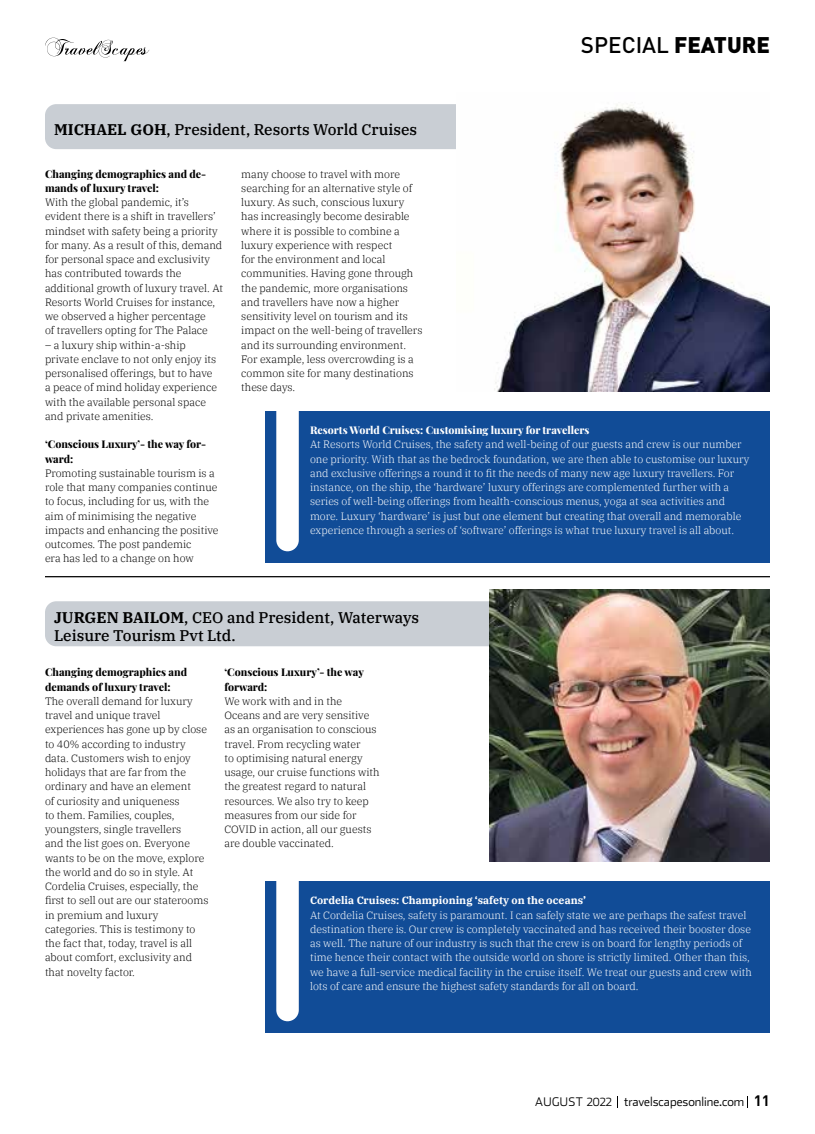
<style>
.page{position:relative;width:815px;height:1134px;background:#fff}
.page>*{position:absolute;margin:0;border:0;box-sizing:border-box;transform-origin:0 0}
.t1{font:500 22.38px "DIN Pro";color:#000}
.t2{font:500 15.38px/18.5px "IBM Plex Serif";color:#000}
.t3{font:300 12.5px "Stainless";color:#000}
.t4{font:300 10.62px/14.2px "IBM Plex Serif";color:#000}
.t5{font:300 10.62px/14.2px "IBM Plex Serif";color:#fff}
.t6{font:800 10.62px/14.2px "Playfair Display";color:#000}
.t7{font:800 10.62px "Playfair Display";color:#fff}
.t8{font:700 10.62px "IBM Plex Serif";color:#fff}
.s1{font-weight:700}
.s2{font-weight:900}
.s3{font-size:11.88px}
.s4{font-size:11.25px}
.s5{font-family:"DIN";font-weight:700;font-size:15px}
</style>
<div class="page">
<svg style="left:747px;top:1096px;width:1px;height:12px"></svg>
<svg style="left:45px;top:38px;width:104px;height:24px"></svg>
<div style="left:45px;top:104px;width:494px;height:45px;background:#c9ced4;border-radius:11px"></div>
<div style="left:45px;top:601px;width:494px;height:45px;background:#c9ced4;border-radius:11px"></div>
<img style="left:456px;top:104px;width:314px;height:287px">
<img style="left:489px;top:589px;width:281px;height:273px">
<hr style="left:45px;top:576px;width:725px;height:1px;background:#000">
<div style="left:265px;top:411px;width:505px;height:151px;background:#114c97"></div>
<div style="left:265px;top:881px;width:505px;height:151px;background:#114c97"></div>
<svg style="left:276px;top:411px;width:23px;height:140px;background:#f6f8fb"></svg>
<svg style="left:276px;top:881px;width:23px;height:140px;background:#f6f8fb"></svg>
<h2 class="t2" style="left:54px;top:119px;width:365px"><span class="s1">MICHAEL GOH</span>, President, Resorts World Cruises</h2>
<h1 class="t1" style="left:581px;top:26px;width:191px">SPECIAL <span class="s2">FEATURE</span></h1>
<p class="t6" style="left:45px;top:166px;width:163px">Changing demographics and de&shy;mands of luxury travel:</p>
<p class="t4" style="left:45px;top:194px;width:180px">With the global pandemic, it’s evident there is a shift in travellers’ mindset with safety being a priority for many. As a result of this, demand for personal space and exclusivity has contributed towards the additional growth of luxury travel. At Resorts World Cruises for instance, we observed a higher percentage<br>of travellers opting for The Palace</p>
<p class="t4" style="left:45px;top:337px;width:174px">– a luxury ship within-a-ship private enclave to not only enjoy its personalised offerings, but to have a peace of mind holiday experience with the available personal space and private amenities.</p>
<p class="t6" style="left:45px;top:436px;width:163px">‘Conscious Luxury’- the way for&shy;ward:</p>
<p class="t4" style="left:45px;top:465px;width:175px">Promoting sustainable tourism is a role that many companies continue to focus, including for us, with the aim of minimising the negative impacts and enhancing the positive outcomes. The post pandemic<br>era has led to a change on how</p>
<p class="t4" style="left:241px;top:166px;width:183px">many choose to travel with more searching for an alternative style of luxury. As such, conscious luxury has increasingly become desirable where it is possible to combine a luxury experience with respect<br>for the environment and local communities. Having gone through the pandemic, more organisations and travellers have now a higher sensitivity level on tourism and its impact on the well-being of travellers and its surrounding environment.<br>For example, less overcrowding is a common site for many destinations these days.</p>
<p class="t7" style="left:310px;top:422px;width:281px">Resorts World Cruises: Customising luxury for travellers</p>
<p class="t5" style="left:310px;top:437px;width:441px">At Resorts World Cruises, the safety and well-being of our guests and crew is our number one priority. With that as the bedrock foundation, we are then able to customise our luxury and exclusive offerings a round it to fit the needs of many new age luxury travellers. For instance, on the ship, the ‘hardware’ luxury offerings are complemented further with a series of well-being offerings from health-conscious menus, yoga at sea activities and more. Luxury ‘hardware’ is just but one element but creating that overall and memorable experience through a series of ‘software’ offerings is what true luxury travel is all about.</p>
<h2 class="t2" style="left:54px;top:607px;width:367px"><span class="s1">JURGEN BAILOM</span>, CEO and President, Waterways<br>Leisure Tourism Pvt Ltd.</h2>
<p class="t6" style="left:45px;top:664px;width:144px">Changing demographics and demands of luxury travel:</p>
<p class="t4" style="left:45px;top:693px;width:165px">The overall demand for luxury travel and unique travel experiences has gone up by close to 40% according to industry data. Customers wish to enjoy holidays that are far from the ordinary and have an element<br>of curiosity and uniqueness<br>to them. Families, couples, youngsters, single travellers<br>and the list goes on. Everyone wants to be on the move, explore the world and do so in style. At<br>Cordelia Cruises, especially, the first to sell out are our staterooms in premium and luxury categories. This is testimony to the fact that, today, travel is all about comfort, exclusivity and that novelty factor.</p>
<p class="t6" style="left:224px;top:664px;width:141px">‘Conscious Luxury’- the way forward:</p>
<p class="t4" style="left:224px;top:693px;width:157px">We work with and in the<br>Oceans and are very sensitive as an organisation to conscious travel. From recycling water<br>to optimising natural energy usage, our cruise functions with the greatest regard to natural resources. We also try to keep measures from our side for<br>COVID in action, all our guests are double vaccinated.</p>
<p class="t8" style="left:310px;top:892px;width:278px">Cordelia Cruises: Championing ‘safety on the oceans’</p>
<p class="t5" style="left:310px;top:907px;width:443px">At Cordelia Cruises, safety is paramount. I can safely state we are perhaps the safest travel destination there is. Our crew is completely vaccinated and has received their booster dose as well. The nature of our industry is such that the crew is on board for lengthy periods of time hence their contact with the outside world on shore is strictly limited. Other than this, we have a full-service medical facility in the cruise itself. We treat our guests and crew with lots of care and ensure the highest safety standards for all on board.</p>
<p class="t3" style="left:535px;top:1094px;width:236px"><span class="s3">AUGUST</span> <span class="s4">2022</span> travelscapesonline.com <span class="s5">11</span></p>
</div>
